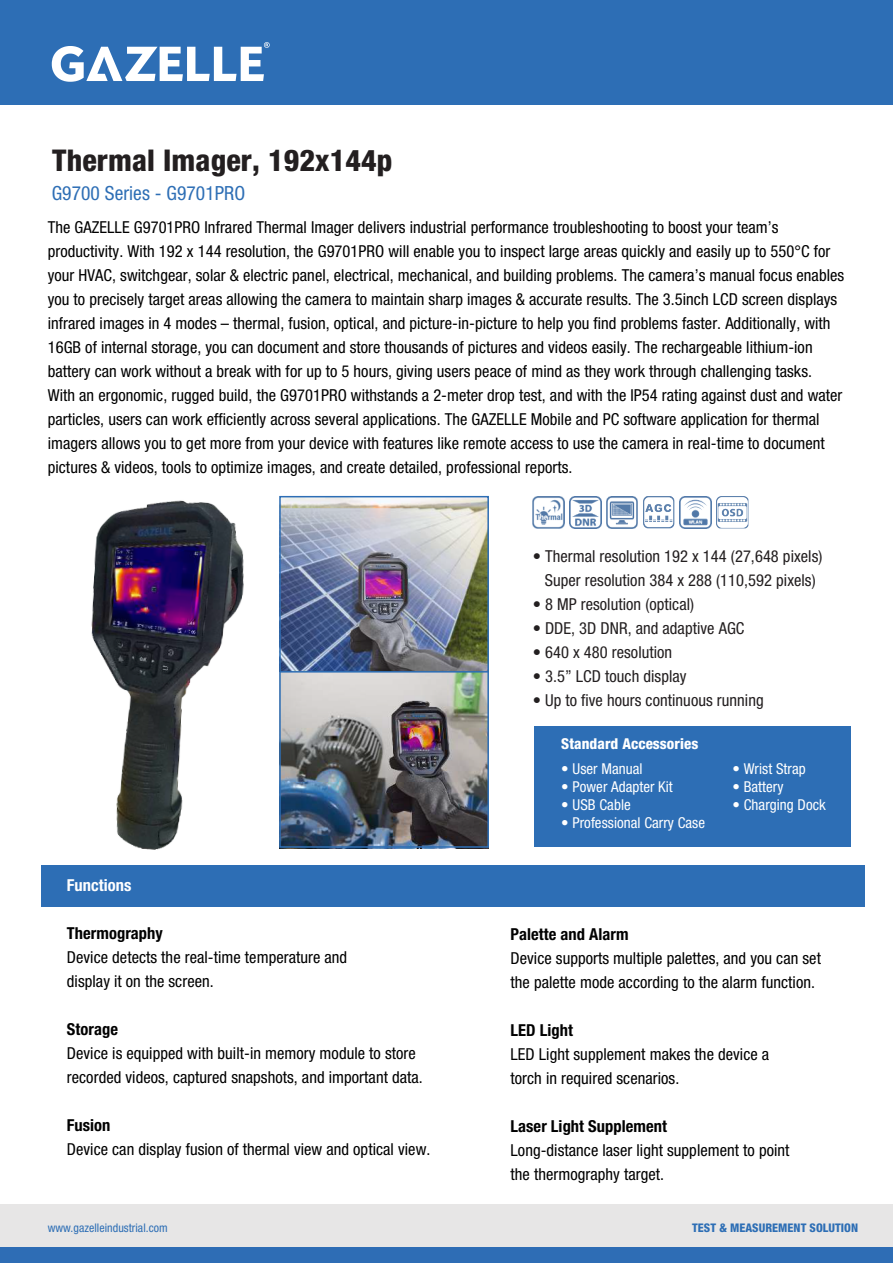
<style>
.page{position:relative;width:893px;height:1263px;background:#fff}
.page>*{position:absolute;margin:0;border:0;box-sizing:border-box;transform-origin:0 0}
.t1{font:800 condensed 30px "Helvetica Neue LT Std";letter-spacing:.005em;color:#231f20}
.t2{font:condensed 19.5px "Helvetica Neue LT Std";letter-spacing:.005em;color:#2d6eb5}
.t3{font:condensed 16.5px/24px "Helvetica Neue LT Std";letter-spacing:.005em;color:#000}
.t4{font:condensed 16.5px/24px "Helvetica Neue LT Std";letter-spacing:.005em;color:#231f20;text-align:center}
.t5{font:700 condensed 16.5px "Helvetica Neue LT Std";letter-spacing:.005em;color:#000}
.t6{font:700 condensed 16.5px "Helvetica Neue LT Std";letter-spacing:.005em;color:#fff}
.t7{font:condensed 15px "Helvetica Neue LT Std";letter-spacing:.005em;color:#fff}
.t8{font:800 condensed 15px "Helvetica Neue LT Std";letter-spacing:.005em;color:#fff}
.t9{font:condensed 11.85px "Helvetica Neue LT Std";letter-spacing:.005em;color:#2d6eb5}
.t10{font:800 condensed 11.85px "Helvetica Neue LT Std";letter-spacing:.005em;color:#2d6eb5}
</style>
<div class="page">
<div style="left:41px;top:865px;width:824px;height:41px;background:#2d6eb5"></div>
<img style="left:533px;top:497px;width:31px;height:31px">
<img style="left:569px;top:497px;width:32px;height:31px">
<img style="left:606px;top:497px;width:32px;height:31px">
<img style="left:643px;top:497px;width:32px;height:31px">
<img style="left:680px;top:497px;width:31px;height:31px">
<img style="left:717px;top:497px;width:31px;height:31px">
<img style="left:41px;top:500px;width:291px;height:407px">
<div style="left:0;top:1204px;width:893px;height:43px;background:#e7e6e6"></div>
<div style="left:0;top:1247px;width:893px;height:16px;background:#2e6db5"></div>
<div style="left:534px;top:727px;width:317px;height:120px;background:#2d6eb5"></div>
<div style="left:0;top:0;width:893px;height:105px;background:#2d6eb5"></div>
<svg style="left:52px;top:42px;width:218px;height:40px"></svg>
<img style="left:278px;top:495px;width:211px;height:353px">
<hr style="left:280px;top:671px;width:208px;height:1px;background:#2d6eb5">
<h1 class="t1" style="left:52px;top:141px;width:342px">Thermal Imager, 192x144p</h1>
<p class="t2" style="left:52px;top:181px;width:195px">G9700 Series - G9701PRO</p>
<p class="t3" style="left:48px;top:215px;width:798px">The GAZELLE G9701PRO Infrared Thermal Imager delivers industrial performance troubleshooting to boost your team’s productivity. With 192 x 144 resolution, the G9701PRO will enable you to inspect large areas quickly and easily up to 550°C for your HVAC, switchgear, solar &amp; electric panel, electrical, mechanical, and building problems. The camera’s manual focus enables you to precisely target areas allowing the camera to maintain sharp images &amp; accurate results. The 3.5inch LCD screen displays infrared images in 4 modes – thermal, fusion, optical, and picture-in-picture to help you find problems faster. Additionally, with 16GB of internal storage, you can document and store thousands of pictures and videos easily. The rechargeable lithium-ion battery can work without a break with for up to 5 hours, giving users peace of mind as they work through challenging tasks.<br>With an ergonomic, rugged build, the G9701PRO withstands a 2-meter drop test, and with the IP54 rating against dust and water particles, users can work efficiently across several applications. The GAZELLE Mobile and PC software application for thermal imagers allows you to get more from your device with features like remote access to use the camera in real-time to document pictures &amp; videos, tools to optimize images, and create detailed, professional reports.</p>
<p class="t4" style="left:533px;top:544px;width:291px">• Thermal resolution 192 x 144 (27,648 pixels)<br>Super resolution 384 x 288 (110,592 pixels)</p>
<p class="t4" style="left:533px;top:592px;width:163px">• 8 MP resolution (optical)</p>
<p class="t4" style="left:533px;top:616px;width:213px">• DDE, 3D DNR, and adaptive AGC</p>
<p class="t4" style="left:533px;top:640px;width:141px">• 640 x 480 resolution</p>
<p class="t4" style="left:533px;top:664px;width:155px">• 3.5” LCD touch display</p>
<p class="t4" style="left:533px;top:688px;width:233px">• Up to five hours continuous running</p>
<p class="t6" style="left:67px;top:875px;width:66px">Functions</p>
<p class="t5" style="left:67px;top:923px;width:97px">Thermography</p>
<p class="t3" style="left:67px;top:945px;width:282px">Device detects the real-time temperature and display it on the screen.</p>
<p class="t5" style="left:67px;top:1019px;width:53px">Storage</p>
<p class="t3" style="left:67px;top:1041px;width:357px">Device is equipped with built-in memory module to store recorded videos, captured snapshots, and important data.</p>
<p class="t5" style="left:67px;top:1115px;width:45px">Fusion</p>
<p class="t3" style="left:67px;top:1137px;width:365px">Device can display fusion of thermal view and optical view.</p>
<p class="t8" style="left:561px;top:734px;width:138px">Standard Accessories</p>
<p class="t7" style="left:561px;top:759px;width:83px">• User Manual</p>
<p class="t7" style="left:561px;top:777px;width:113px">• Power Adapter Kit</p>
<p class="t7" style="left:561px;top:795px;width:71px">• USB Cable</p>
<p class="t7" style="left:561px;top:813px;width:145px">• Professional Carry Case</p>
<p class="t7" style="left:732px;top:759px;width:75px">• Wrist Strap</p>
<p class="t7" style="left:732px;top:777px;width:52px">• Battery</p>
<p class="t7" style="left:732px;top:795px;width:95px">• Charging Dock</p>
<p class="t5" style="left:511px;top:924px;width:119px">Palette and Alarm</p>
<p class="t3" style="left:511px;top:946px;width:312px">Device supports multiple palettes, and you can set the palette mode according to the alarm function.</p>
<p class="t5" style="left:511px;top:1020px;width:64px">LED Light</p>
<p class="t3" style="left:511px;top:1042px;width:260px">LED Light supplement makes the device a torch in required scenarios.</p>
<p class="t5" style="left:511px;top:1116px;width:158px">Laser Light Supplement</p>
<p class="t3" style="left:511px;top:1138px;width:280px">Long-distance laser light supplement to point the thermography target.</p>
<p class="t9" style="left:48px;top:1221px;width:122px">www.gazelleindustrial.com</p>
<p class="t10" style="left:692px;top:1221px;width:168px">TEST &amp; MEASUREMENT SOLUTION</p>
</div>
